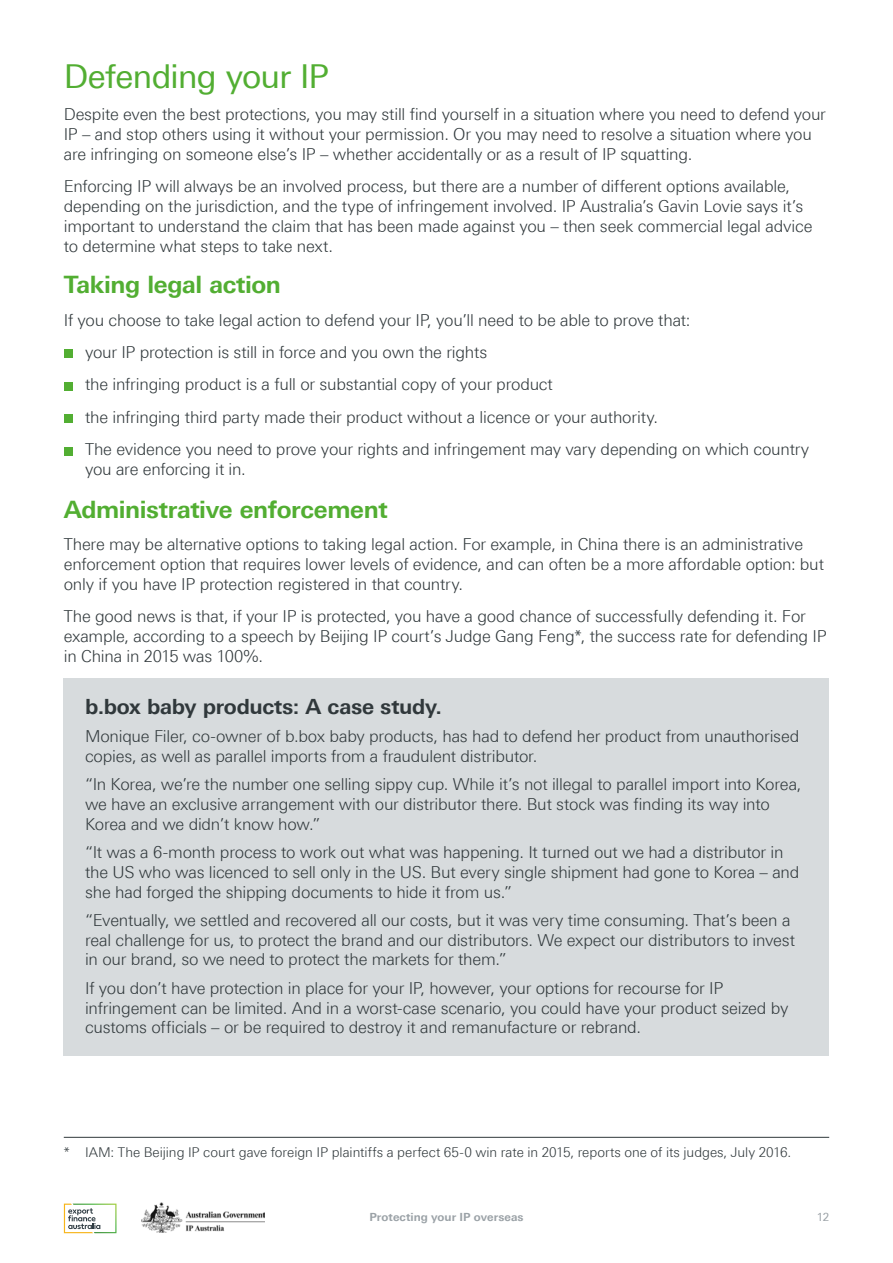
<style>
.page{position:relative;width:893px;height:1263px;background:#fff}
.page>*{position:absolute;margin:0;border:0;box-sizing:border-box;transform-origin:0 0}
.t1{font:33px "Linotype Univers 430";letter-spacing:-.02em;color:#52ae32}
.t2{font:700 24px "Linotype Univers 630";letter-spacing:-.015em;color:#52ae32}
.t3{font:700 21px "Linotype Univers 630";letter-spacing:-.015em;color:#30383b}
.t4{font:300 16.5px/19.8px "Linotype Univers 330";letter-spacing:-.015em;color:#30383b}
.t5{font:300 13.5px "Linotype Univers 330";letter-spacing:-.005em;color:#30383b}
.t6{font:700 11.25px "Linotype Univers 630";letter-spacing:.005em;color:#9ba2a7}
.t7{font:11.25px "Linotype Univers 430";color:#9ba2a7}
</style>
<div class="page">
<img style="left:141px;top:1202px;width:123px;height:30px">
<svg style="left:64px;top:1203px;width:52px;height:30px"></svg>
<div style="left:64px;top:349px;width:8px;height:9px;background:#52ae32"></div>
<div style="left:64px;top:382px;width:8px;height:8px;background:#52ae32"></div>
<div style="left:64px;top:414px;width:8px;height:9px;background:#52ae32"></div>
<div style="left:64px;top:447px;width:8px;height:8px;background:#52ae32"></div>
<div style="left:64px;top:678px;width:765px;height:377px;background:#d7dbdd"></div>
<hr style="left:64px;top:1137px;width:765px;height:1px;background:#30383b">
<h1 class="t1" style="left:64px;top:57px;width:267px">Defending your IP</h1>
<p class="t4" style="left:64px;top:104px;width:764px">Despite even the best protections, you may still find yourself in a situation where you need to defend your<br>IP – and stop others using it without your permission. Or you may need to resolve a situation where you are infringing on someone else’s IP – whether accidentally or as a result of IP squatting.</p>
<p class="t4" style="left:64px;top:176px;width:750px">Enforcing IP will always be an involved process, but there are a number of different options available, depending on the jurisdiction, and the type of infringement involved. IP Australia’s Gavin Lovie says it’s important to understand the claim that has been made against you – then seek commercial legal advice to determine what steps to take next.</p>
<h2 class="t2" style="left:64px;top:270px;width:219px">Taking legal action</h2>
<p class="t4" style="left:85px;top:304px;width:726px;line-height:32.4px;text-indent:-21px">If you choose to take legal action to defend your IP, you’ll need to be able to prove that:<br>your IP protection is still in force and you own the rights<br>the infringing product is a full or substantial copy of your product<br>the infringing third party made their product without a licence or your authority.<br>The evidence you need to prove your rights and infringement may vary depending on which country</p>
<p class="t4" style="left:85px;top:459px;width:162px">you are enforcing it in.</p>
<h2 class="t2" style="left:64px;top:494px;width:325px">Administrative enforcement</h2>
<p class="t4" style="left:64px;top:534px;width:762px">There may be alternative options to taking legal action. For example, in China there is an administrative enforcement option that requires lower levels of evidence, and can often be a more affordable option: but only if you have IP protection registered in that country.</p>
<p class="t4" style="left:64px;top:606px;width:764px">The good news is that, if your IP is protected, you have a good chance of successfully defending it. For example, according to a speech by Beijing IP court’s Judge Gang Feng*, the success rate for defending IP in China in 2015 was 100%.</p>
<p class="t3" style="left:85px;top:694px;width:359px">b.box baby products: A case study.</p>
<p class="t4" style="left:85px;top:726px;width:716px">Monique Filer, co-owner of b.box baby products, has had to defend her product from unauthorised copies, as well as parallel imports from a fraudulent distributor.</p>
<p class="t4" style="left:85px;top:774px;width:718px">“In Korea, we’re the number one selling sippy cup. While it’s not illegal to parallel import into Korea, we have an exclusive arrangement with our distributor there. But stock was finding its way into<br>Korea and we didn’t know how.”</p>
<p class="t4" style="left:85px;top:842px;width:716px">“It was a 6-month process to work out what was happening. It turned out we had a distributor in the US who was licenced to sell only in the US. But every single shipment had gone to Korea – and she had forged the shipping documents to hide it from us.”</p>
<p class="t4" style="left:85px;top:910px;width:711px">“Eventually, we settled and recovered all our costs, but it was very time consuming. That’s been a real challenge for us, to protect the brand and our distributors. We expect our distributors to invest in our brand, so we need to protect the markets for them.”</p>
<p class="t4" style="left:85px;top:978px;width:705px">If you don’t have protection in place for your IP, however, your options for recourse for IP infringement can be limited. And in a worst-case scenario, you could have your product seized by customs officials – or be required to destroy it and remanufacture or rebrand.</p>
<p class="t5" style="left:64px;top:1144px;width:729px">* IAM: The Beijing IP court gave foreign IP plaintiffs a perfect 65-0 win rate in 2015, reports one of its judges, July 2016.</p>
<p class="t6" style="left:369px;top:1210px;width:156px">Protecting your IP overseas</p>
<p class="t7" style="left:817px;top:1211px;width:14px">12</p>
</div>
